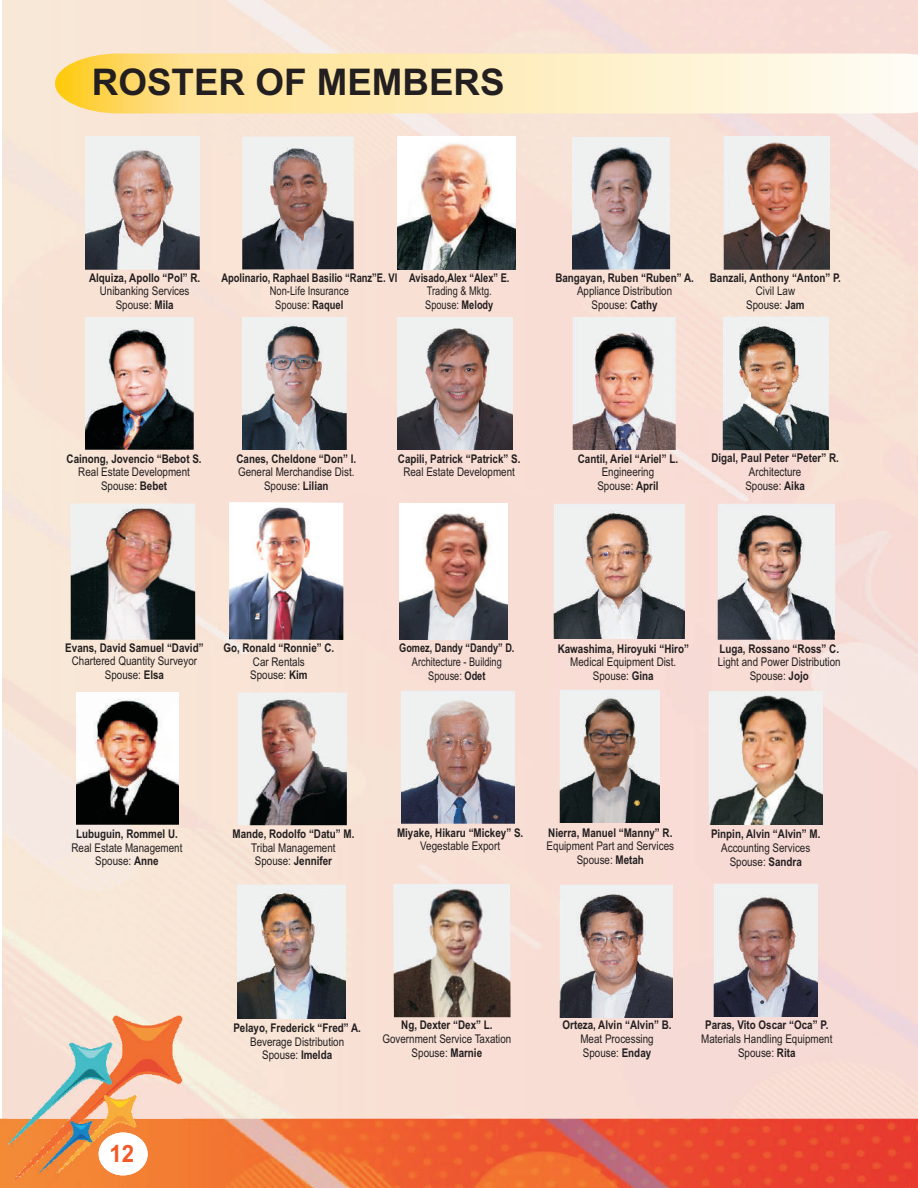
<style>
.page{position:relative;width:918px;height:1188px;background:#fff}
.page>*{position:absolute;margin:0;border:0;box-sizing:border-box;transform-origin:0 0}
.t1{font:700 36.75px "Arial";color:#231f20}
.t2{font:700 23.85px "Arial";color:#f15927;scale:.93 1}
.t3{font:12px/13.6px "Arial Narrow";color:#231f20;text-align:center}
.t4{font:700 12px "Arial Narrow";color:#231f20}
.t5{font:700 12px "Arial Narrow";color:#231f20;scale:.95 1}
.t6{font:12px/13.6px "Arial Narrow";color:#231f20;text-align:center;scale:.93 1}
.t7{font:12px/13.6px "Arial Narrow";color:#231f20;text-align:center;scale:.95 1}
.t8{font:12px/13.6px "Arial Narrow";color:#231f20;scale:.94 1}
.t9{font:700 12px "Arial Narrow";color:#231f20;scale:.94 1}
.t10{font:700 12px "Arial Narrow";color:#231f20;scale:.93 1}
.s1{font-weight:700}
</style>
<div class="page">
<div style="left:2px;top:0;width:916px;height:1118px;background:#f8e0d5"></div>
<img style="left:0;top:1118px;width:918px;height:70px">
<img style="left:86px;top:136px;width:114px;height:134px">
<img style="left:242px;top:137px;width:112px;height:133px">
<img style="left:572px;top:137px;width:98px;height:133px">
<img style="left:724px;top:136px;width:106px;height:134px">
<img style="left:86px;top:317px;width:108px;height:133px">
<img style="left:242px;top:317px;width:105px;height:133px">
<img style="left:397px;top:317px;width:116px;height:133px">
<img style="left:573px;top:317px;width:102px;height:133px">
<img style="left:722px;top:316px;width:107px;height:134px">
<img style="left:71px;top:503px;width:124px;height:137px">
<img style="left:554px;top:503px;width:131px;height:136px">
<img style="left:718px;top:503px;width:116px;height:137px">
<img style="left:238px;top:693px;width:109px;height:132px">
<img style="left:402px;top:690px;width:113px;height:133px">
<img style="left:559px;top:689px;width:100px;height:134px">
<img style="left:709px;top:691px;width:113px;height:134px">
<img style="left:238px;top:885px;width:107px;height:133px">
<img style="left:399px;top:503px;width:108px;height:137px">
<img style="left:397px;top:136px;width:118px;height:134px">
<svg style="left:55px;top:54px;width:863px;height:59px;background:#feebb5"></svg>
<img style="left:229px;top:503px;width:114px;height:137px">
<img style="left:76px;top:692px;width:103px;height:133px">
<img style="left:9px;top:1016px;width:173px;height:165px">
<div style="left:99px;top:1133px;width:49px;height:42px;background:#fff;border-radius:50%"></div>
<img style="left:559px;top:884px;width:113px;height:133px">
<img style="left:714px;top:884px;width:104px;height:133px">
<img style="left:394px;top:884px;width:117px;height:133px">
<h1 class="t1" style="left:92px;top:69px;width:414px">ROSTER OF MEMBERS</h1>
<p class="t4" style="left:89px;top:273px;width:113px">Alquiza, Apollo “Pol” R.</p>
<p class="t3" style="left:100px;top:285px;width:91px">Unibanking Services<br>Spouse: <span class="s1">Mila</span></p>
<p class="t5" style="left:221px;top:273px;width:187px">Apolinario, Raphael Basilio “Ranz”E. VI</p>
<p class="t7" style="left:270px;top:285px;width:85px">Non-Life Insurance<br>Spouse: <span class="s1">Raquel</span></p>
<p class="t9" style="left:409px;top:273px;width:108px">Avisado,Alex “Alex” E.</p>
<p class="t8" style="left:425px;top:285px;width:74px">Trading &amp; Mktg.<br>Spouse: <span class="s1">Melody</span></p>
<p class="t4" style="left:555px;top:273px;width:140px">Bangayan, Ruben “Ruben” A.</p>
<p class="t3" style="left:577px;top:285px;width:97px">Appliance Distribution<br>Spouse: <span class="s1">Cathy</span></p>
<p class="t4" style="left:710px;top:273px;width:133px">Banzali, Anthony “Anton” P.</p>
<p class="t3" style="left:746px;top:285px;width:60px">Civil Law<br>Spouse: <span class="s1">Jam</span></p>
<p class="t4" style="left:67px;top:454px;width:137px">Cainong, Jovencio “Bebot S.</p>
<p class="t3" style="left:78px;top:466px;width:113px">Real Estate Development<br>Spouse: <span class="s1">Bebet</span></p>
<p class="t4" style="left:236px;top:454px;width:121px">Canes, Cheldone “Don” I.</p>
<p class="t3" style="left:238px;top:466px;width:118px">General Merchandise Dist.<br>Spouse: <span class="s1">Lilian</span></p>
<p class="t4" style="left:398px;top:454px;width:124px">Capili, Patrick “Patrick” S.</p>
<p class="t3" style="left:403px;top:466px;width:113px">Real Estate Development</p>
<p class="t4" style="left:578px;top:454px;width:102px">Cantil, Ariel “Ariel” L.</p>
<p class="t3" style="left:597px;top:467px;width:63px">Engineering<br>Spouse: <span class="s1">April</span></p>
<p class="t4" style="left:711px;top:454px;width:129px">Digal, Paul Peter “Peter” R.</p>
<p class="t3" style="left:745px;top:466px;width:61px;text-align:left">Architecture<br>Spouse: <span class="s1">Aika</span></p>
<p class="t4" style="left:65px;top:643px;width:140px">Evans, David Samuel “David”</p>
<p class="t3" style="left:72px;top:655px;width:127px">Chartered Quantity Surveyor<br>Spouse: <span class="s1">Elsa</span></p>
<p class="t4" style="left:223px;top:643px;width:112px">Go, Ronald “Ronnie” C.</p>
<p class="t3" style="left:250px;top:656px;width:59px;text-align:left">Car Rentals<br>Spouse: <span class="s1">Kim</span></p>
<p class="t10" style="left:399px;top:644px;width:126px">Gomez, Dandy “Dandy” D.</p>
<p class="t6" style="left:412px;top:656px;width:98px">Architecture - Building<br>Spouse: <span class="s1">Odet</span></p>
<p class="t4" style="left:558px;top:644px;width:133px">Kawashima, Hiroyuki “Hiro”</p>
<p class="t3" style="left:570px;top:656px;width:108px">Medical Equipment Dist.<br>Spouse: <span class="s1">Gina</span></p>
<p class="t4" style="left:719px;top:644px;width:121px">Luga, Rossano “Ross” C.</p>
<p class="t3" style="left:718px;top:657px;width:125px">Light and Power Distribution<br>Spouse: <span class="s1">Jojo</span></p>
<p class="t4" style="left:76px;top:829px;width:103px">Lubuguin, Rommel U.</p>
<p class="t3" style="left:71px;top:842px;width:113px">Real Estate Management<br>Spouse: <span class="s1">Anne</span></p>
<p class="t4" style="left:233px;top:829px;width:123px">Mande, Rodolfo “Datu” M.</p>
<p class="t3" style="left:251px;top:842px;width:86px">Tribal Management<br>Spouse: <span class="s1">Jennifer</span></p>
<p class="t4" style="left:397px;top:828px;width:128px">Miyake, Hikaru “Mickey” S.</p>
<p class="t3" style="left:420px;top:840px;width:81px">Vegestable Export</p>
<p class="t4" style="left:548px;top:828px;width:126px">Nierra, Manuel “Manny” R.</p>
<p class="t3" style="left:547px;top:840px;width:129px">Equipment Part and Services<br>Spouse: <span class="s1">Metah</span></p>
<p class="t4" style="left:711px;top:830px;width:111px">Pinpin, Alvin “Alvin” M.</p>
<p class="t3" style="left:721px;top:842px;width:91px">Accounting Services<br>Spouse: <span class="s1">Sandra</span></p>
<h2 class="t2" style="left:109px;top:1145px;width:28px">12</h2>
<p class="t4" style="left:233px;top:1023px;width:129px">Pelayo, Frederick “Fred” A.</p>
<p class="t3" style="left:250px;top:1036px;width:96px">Beverage Distribution<br>Spouse: <span class="s1">Imelda</span></p>
<p class="t4" style="left:401px;top:1020px;width:93px">Ng, Dexter “Dex” L.</p>
<p class="t3" style="left:382px;top:1033px;width:130px">Government Service Taxation<br>Spouse: <span class="s1">Marnie</span></p>
<p class="t4" style="left:563px;top:1021px;width:111px">Orteza, Alvin “Alvin” B.</p>
<p class="t3" style="left:580px;top:1033px;width:75px;text-align:left">Meat Processing<br>Spouse: <span class="s1">Enday</span></p>
<p class="t4" style="left:705px;top:1021px;width:125px">Paras, Vito Oscar “Oca” P.</p>
<p class="t3" style="left:701px;top:1033px;width:133px">Materials Handling Equipment<br>Spouse: <span class="s1">Rita</span></p>
</div>
